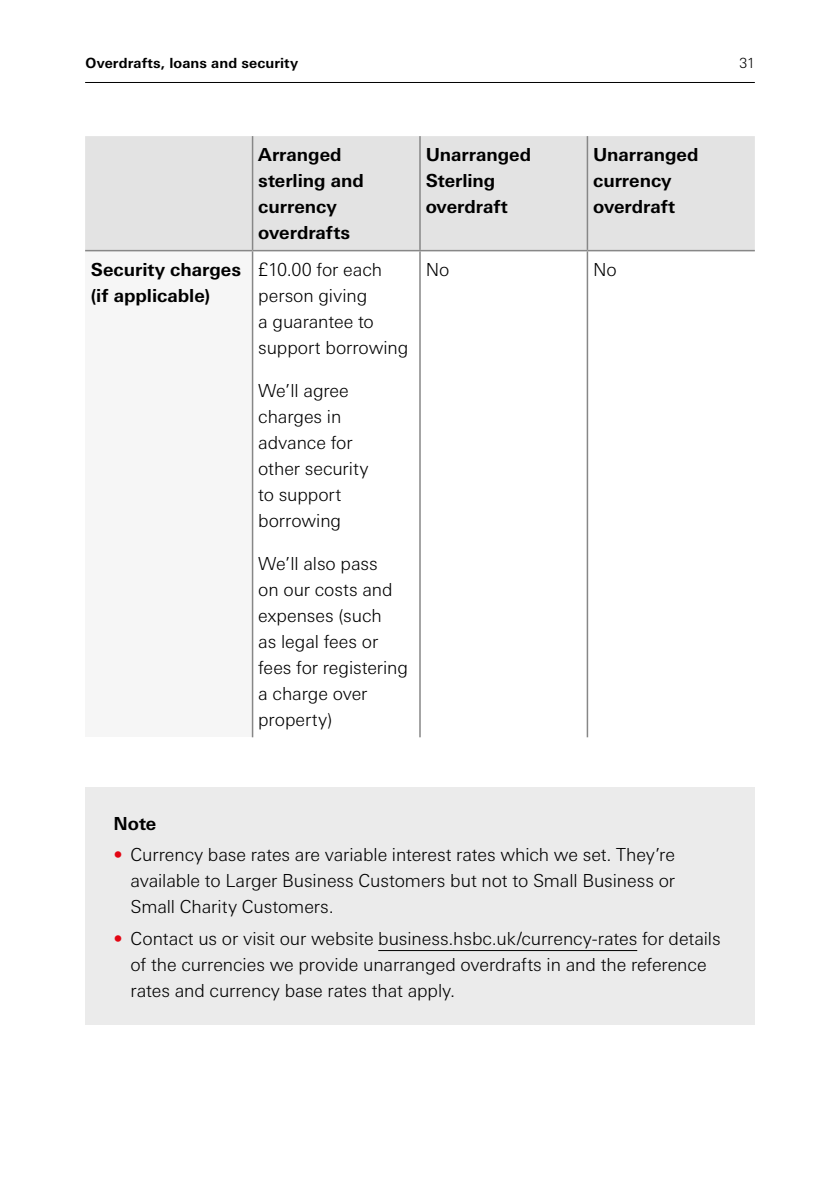
<style>
.page{position:relative;width:840px;height:1191px;background:#fff}
.page>*{position:absolute;margin:0;border:0;box-sizing:border-box;transform-origin:0 0}
.Body_Copy_Body_Copy_9_13{font:300 18px/26px "Univers Nextfor HSBC";letter-spacing:-.005em;color:#000}
.Body_Copy_Body_Copy_9_13-2{font:700 18px/26px "Univers Nextfor HSBC";color:#000}
.BB_Indesign_Style_Box_H4{font:700 18px "Univers Nextfor HSBC";color:#000}
.t1{font:700 14px "Univers Nextfor HSBC";letter-spacing:.01em;color:#000}
.t2{font:300 14px "Univers Nextfor HSBC";color:#000}
.s1{color:#e30613}
</style>
<div class="page">
<hr style="left:85px;top:82px;width:669px;height:1px;background:#000">
<div style="left:85px;top:136px;width:669px;height:114px;background:#e3e3e3"></div>
<div style="left:85px;top:251px;width:167px;height:486px;background:#f6f6f6"></div>
<hr style="left:252px;top:136px;width:1px;height:114px;background:#878787">
<hr style="left:419px;top:136px;width:1px;height:114px;background:#878787">
<hr style="left:586px;top:136px;width:2px;height:114px;background:#878787">
<hr style="left:252px;top:251px;width:1px;height:486px;background:#878787">
<hr style="left:419px;top:251px;width:1px;height:486px;background:#878787">
<hr style="left:586px;top:251px;width:2px;height:486px;background:#878787">
<hr style="left:85px;top:250px;width:167px;height:1px;background:#878787">
<hr style="left:252px;top:250px;width:168px;height:1px;background:#878787">
<hr style="left:420px;top:250px;width:167px;height:1px;background:#878787">
<hr style="left:587px;top:250px;width:167px;height:1px;background:#878787">
<div style="left:85px;top:787px;width:669px;height:238px;background:#ebebeb"></div>
<hr style="left:378px;top:950px;width:259px;height:1px;background:#000">
<p class="t1" style="left:86px;top:53px;width:214px">Overdrafts, loans and security</p>
<p class="t2" style="left:739px;top:53px;width:17px">31</p>
<p class="Body_Copy_Body_Copy_9_13-2" style="left:258px;top:141px;width:107px">Arranged sterling and currency overdrafts</p>
<p class="Body_Copy_Body_Copy_9_13-2" style="left:425px;top:141px;width:107px">Unarranged<br>Sterling overdraft</p>
<p class="Body_Copy_Body_Copy_9_13-2" style="left:592px;top:141px;width:107px">Unarranged currency overdraft</p>
<p class="Body_Copy_Body_Copy_9_13-2" style="left:91px;top:255px;width:152px">Security charges (if applicable)</p>
<p class="Body_Copy_Body_Copy_9_13" style="left:258px;top:255px;width:152px">£10.00 for each person giving<br>a guarantee to support borrowing</p>
<p class="Body_Copy_Body_Copy_9_13" style="left:258px;top:376px;width:112px">We’ll agree charges in advance for other security to support borrowing</p>
<p class="Body_Copy_Body_Copy_9_13" style="left:258px;top:549px;width:151px">We’ll also pass<br>on our costs and expenses (such<br>as legal fees or fees for registering a charge over property)</p>
<p class="Body_Copy_Body_Copy_9_13" style="left:425px;top:255px;width:25px">No</p>
<p class="Body_Copy_Body_Copy_9_13" style="left:592px;top:255px;width:25px">No</p>
<h4 class="BB_Indesign_Style_Box_H4" style="left:113px;top:810px;width:44px">Note</h4>
<p class="Body_Copy_Body_Copy_9_13" style="left:130px;top:840px;width:546px;text-align:justify;text-indent:-17px"><span class="s1">•</span> Currency base rates are variable interest rates which we set. They’re available to Larger Business Customers but not to Small Business or Small Charity Customers.</p>
<p class="Body_Copy_Body_Copy_9_13" style="left:130px;top:924px;width:591px;text-indent:-17px"><span class="s1">•</span> Contact us or visit our website business.hsbc.uk/currency-rates for details of the currencies we provide unarranged overdrafts in and the reference rates and currency base rates that apply.</p>
</div>
